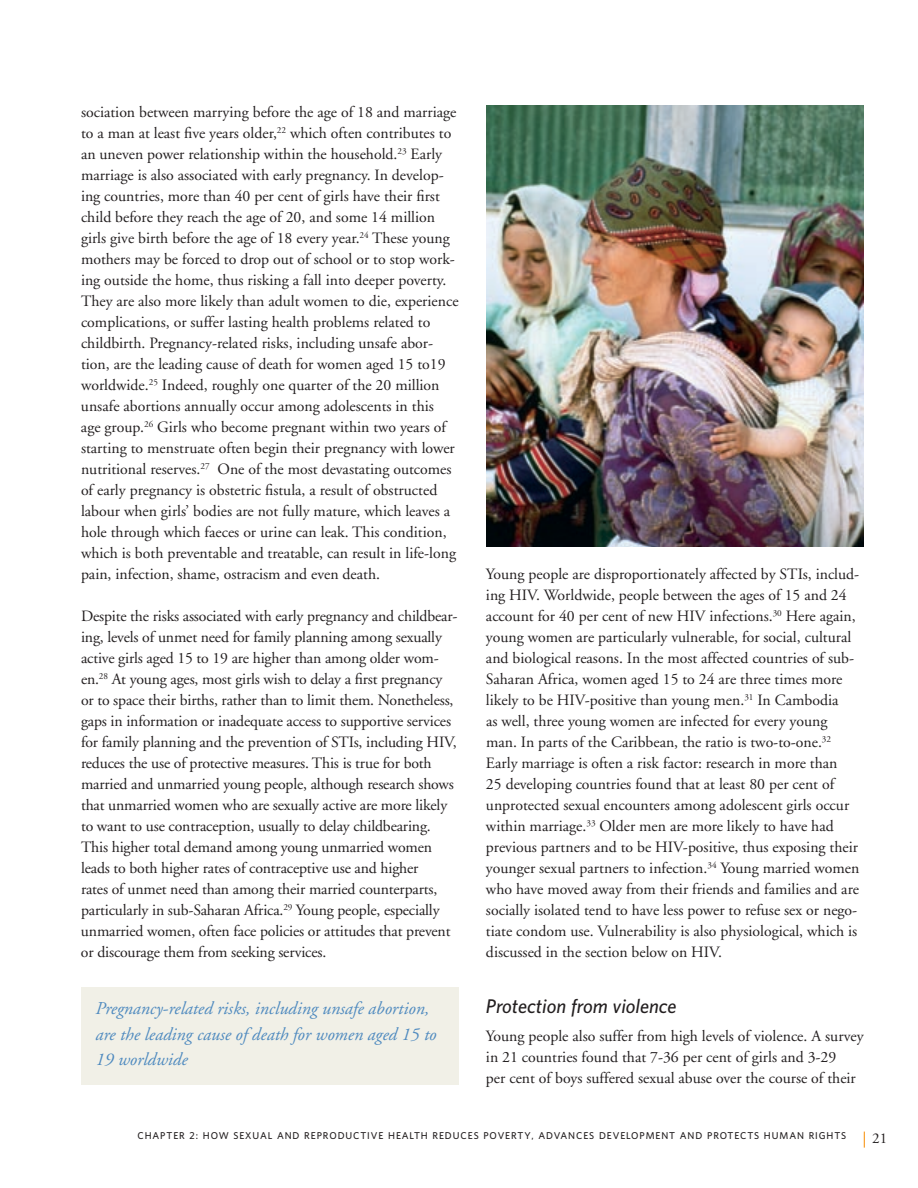
<style>
.page{position:relative;width:918px;height:1188px;background:#fff}
.page>*{position:absolute;margin:0;border:0;box-sizing:border-box;transform-origin:0 0}
.t1{font:italic 18px/25.5px "Adobe Garamond";color:#4f8abf}
.t2{font:italic 600 18px "UNFPA";color:#231f20}
.t3{font:15.75px/21px "Adobe Garamond";color:#231f20}
.t4{font:15px "Adobe Garamond";color:#231f20}
.t5{font:600 9px "UNFPA";letter-spacing:.1em;color:#231f20}
</style>
<div class="page">
<svg style="left:864px;top:1132px;width:1px;height:16px"></svg>
<div style="left:81px;top:988px;width:378px;height:97px;background:#f1f0e7"></div>
<img style="left:486px;top:106px;width:378px;height:441px">
<p class="t3" style="left:81px;top:102px;width:379px">sociation between marrying before the age of 18 and marriage to a man at least five years older,<sup>22</sup> which often contributes to an uneven power relationship within the household. <sup>23</sup> Early marriage is also associated with early pregnancy. In develop&shy;ing countries, more than 40 per cent of girls have their first child before they reach the age of 20, and some 14 million girls give birth before the age of 18 every year. <sup>24</sup> These young mothers may be forced to drop out of school or to stop work&shy;ing outside the home, thus risking a fall into deeper poverty.<br>They are also more likely than adult women to die, experience complications, or suffer lasting health problems related to childbirth. Pregnancy-related risks, including unsafe abor&shy;tion, are the leading cause of death for women aged 15 to19 worldwide. <sup>25</sup> Indeed, roughly one quarter of the 20 million unsafe abortions annually occur among adolescents in this<br>age group. <sup>26</sup> Girls who become pregnant within two years of starting to menstruate often begin their pregnancy with lower nutritional reserves. <sup>27</sup> One of the most devastating outcomes of early pregnancy is obstetric fistula, a result of obstructed labour when girls’ bodies are not fully mature, which leaves a hole through which faeces or urine can leak. This condition, which is both preventable and treatable, can result in life-long pain, infection, shame, ostracism and even death.</p>
<p class="t3" style="left:81px;top:606px;width:378px">Despite the risks associated with early pregnancy and childbear&shy;ing, levels of unmet need for family planning among sexually active girls aged 15 to 19 are higher than among older wom&shy;en. <sup>28</sup> At young ages, most girls wish to delay a first pregnancy or to space their births, rather than to limit them. Nonetheless, gaps in information or inadequate access to supportive services for family planning and the prevention of STIs, including HIV, reduces the use of protective measures. This is true for both married and unmarried young people, although research shows that unmarried women who are sexually active are more likely to want to use contraception, usually to delay childbearing.<br>This higher total demand among young unmarried women leads to both higher rates of contraceptive use and higher<br>rates of unmet need than among their married counterparts, particularly in sub-Saharan Africa. <sup>29</sup> Young people, especially unmarried women, often face policies or attitudes that prevent or discourage them from seeking services.</p>
<p class="t1" style="left:95px;top:996px;width:343px">Pregnancy-related risks, including unsafe abortion, are the leading cause of death for women aged 15 to<br>19 worldwide</p>
<p class="t3" style="left:486px;top:564px;width:375px">Young people are disproportionately affected by STIs, includ&shy;ing HIV. Worldwide, people between the ages of 15 and 24 account for 40 per cent of new HIV infections. <sup>30</sup> Here again, young women are particularly vulnerable, for social, cultural and biological reasons. In the most affected countries of sub-Saharan Africa, women aged 15 to 24 are three times more likely to be HIV-positive than young men. <sup>31</sup> In Cambodia<br>as well, three young women are infected for every young man. In parts of the Caribbean, the ratio is two-to-one. <sup>32<br></sup>Early marriage is often a risk factor: research in more than<br>25 developing countries found that at least 80 per cent of unprotected sexual encounters among adolescent girls occur within marriage. <sup>33</sup> Older men are more likely to have had previous partners and to be HIV-positive, thus exposing their younger sexual partners to infection. <sup>34</sup> Young married women who have moved away from their friends and families and are socially isolated tend to have less power to refuse sex or nego&shy;tiate condom use. Vulnerability is also physiological, which is discussed in the section below on HIV.</p>
<p class="t2" style="left:486px;top:994px;width:192px">Protection from violence</p>
<p class="t3" style="left:486px;top:1026px;width:379px">Young people also suffer from high levels of violence. A survey in 21 countries found that 7-36 per cent of girls and 3-29<br>per cent of boys suffered sexual abuse over the course of their</p>
<p class="t5" style="left:137px;top:1130px;width:710px">CHAPTER 2: HOW SEXUAL AND REPRODUCTIVE HEALTH REDUCES POVERTY, ADVANCES DEVELOPMENT AND PROTECTS HUMAN RIGHTS</p>
<p class="t4" style="left:872px;top:1130px;width:16px">21</p>
</div>
